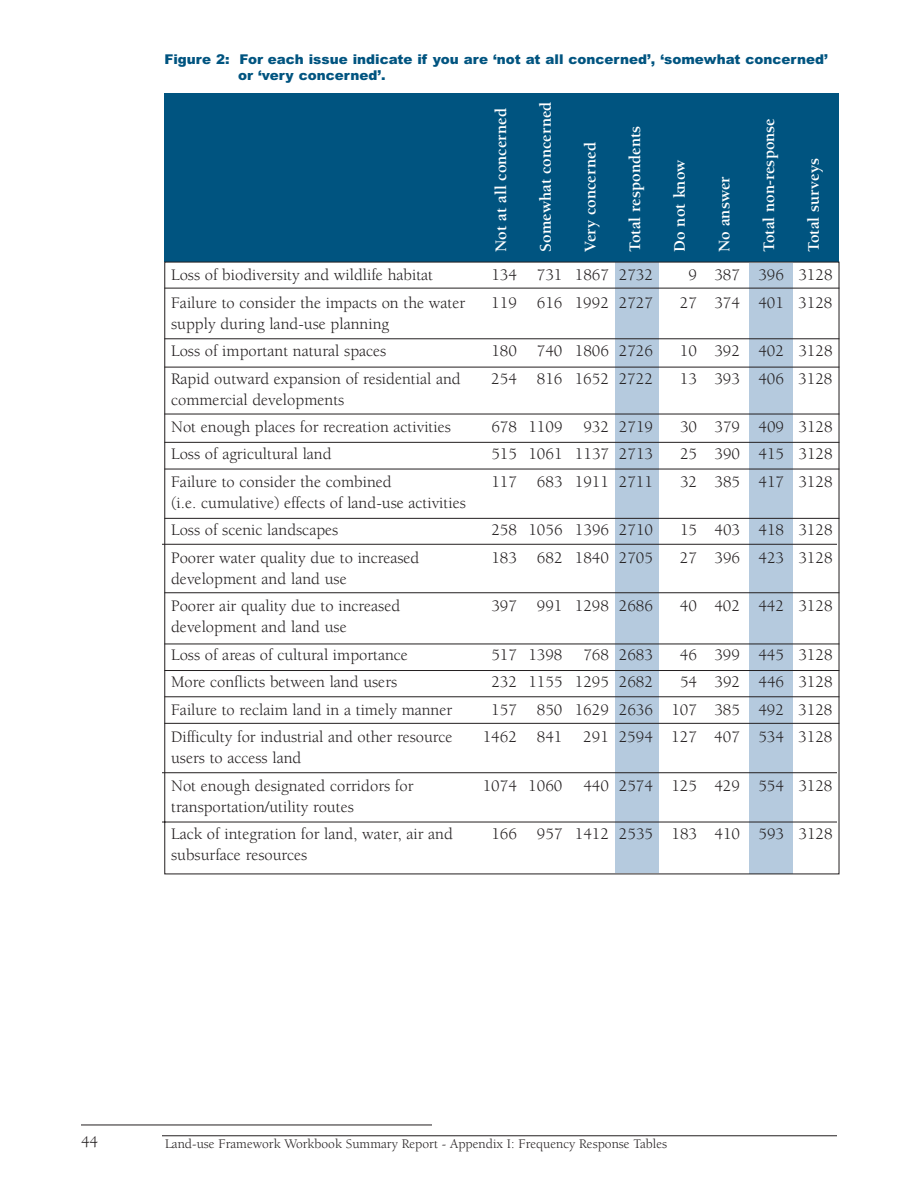
<style>
.page{position:relative;width:918px;height:1188px;background:#fff}
.page>*{position:absolute;margin:0;border:0;box-sizing:border-box;transform-origin:0 0}
.t1{font:16.5px/27.5px "Berkeley";color:#231f20}
.t2{font:700 16.5px "Berkeley";color:#fff}
.t3{font:900 13.5px/16.2px "Arial";color:#005480}
.t4{font:13.5px "Berkeley";color:#231f20}
</style>
<div class="page">
<hr style="left:162px;top:1135px;width:675px;height:1px;background:#231f20">
<hr style="left:81px;top:1125px;width:351px;height:1px;background:#231f20">
<div style="left:164px;top:94px;width:675px;height:168px;background:#005480"></div>
<svg style="left:162px;top:261px;width:678px;height:614px"></svg>
<p class="t3" style="left:238px;top:52px;width:591px;text-indent:-74px">Figure 2: For each issue indicate if you are ‘not at all concerned’, ‘somewhat concerned’ or ‘very concerned’.</p>
<p class="t2" style="left:494px;top:252px;width:145px;rotate:-90deg">Not at all concerned</p>
<p class="t2" style="left:539px;top:252px;width:152px;rotate:-90deg">Somewhat concerned</p>
<p class="t2" style="left:584px;top:252px;width:111px;rotate:-90deg">Very concerned</p>
<p class="t2" style="left:628px;top:252px;width:128px;rotate:-90deg">Total respondents</p>
<p class="t2" style="left:673px;top:252px;width:94px;rotate:-90deg">Do not know</p>
<p class="t2" style="left:718px;top:252px;width:77px;rotate:-90deg">No answer</p>
<p class="t2" style="left:763px;top:252px;width:135px;rotate:-90deg">Total non-response</p>
<p class="t2" style="left:807px;top:252px;width:95px;rotate:-90deg">Total surveys</p>
<p class="t1" style="left:171px;top:263px;width:264px">Loss of biodiversity and wildlife habitat</p>
<p class="t1" style="left:491px;top:263px;width:163px">134 731 1867 2732</p>
<p class="t1" style="left:689px;top:263px;width:146px">9 387 396 3128</p>
<p class="t1" style="left:171px;top:290px;width:296px">Failure to consider the impacts on the water</p>
<p class="t1" style="left:491px;top:290px;width:163px">119 616 1992 2727</p>
<p class="t1" style="left:680px;top:290px;width:154px">27 374 401 3128</p>
<p class="t1" style="left:171px;top:311px;width:220px">supply during land-use planning<br>Loss of important natural spaces</p>
<p class="t1" style="left:491px;top:339px;width:163px">180 740 1806 2726</p>
<p class="t1" style="left:680px;top:339px;width:154px">10 392 402 3128</p>
<p class="t1" style="left:171px;top:366px;width:291px">Rapid outward expansion of residential and</p>
<p class="t1" style="left:491px;top:366px;width:163px">254 816 1652 2722</p>
<p class="t1" style="left:680px;top:366px;width:154px">13 393 406 3128</p>
<p class="t1" style="left:171px;top:387px;width:281px">commercial developments<br>Not enough places for recreation activities</p>
<p class="t1" style="left:491px;top:415px;width:73px">678 1109</p>
<p class="t1" style="left:583px;top:415px;width:71px">932 2719</p>
<p class="t1" style="left:680px;top:415px;width:154px">30 379 409 3128</p>
<p class="t1" style="left:171px;top:442px;width:162px">Loss of agricultural land</p>
<p class="t1" style="left:491px;top:442px;width:163px">515 1061 1137 2713</p>
<p class="t1" style="left:680px;top:442px;width:154px">25 390 415 3128</p>
<p class="t1" style="left:171px;top:470px;width:222px">Failure to consider the combined</p>
<p class="t1" style="left:491px;top:470px;width:163px">117 683 1911 2711</p>
<p class="t1" style="left:680px;top:470px;width:154px">32 385 417 3128</p>
<p class="t1" style="left:171px;top:491px;width:296px">(i.e. cumulative) effects of land-use activities<br>Loss of scenic landscapes</p>
<p class="t1" style="left:491px;top:518px;width:163px">258 1056 1396 2710</p>
<p class="t1" style="left:680px;top:518px;width:154px">15 403 418 3128</p>
<p class="t1" style="left:171px;top:546px;width:250px">Poorer water quality due to increased</p>
<p class="t1" style="left:491px;top:546px;width:163px">183 682 1840 2705</p>
<p class="t1" style="left:680px;top:546px;width:154px">27 396 423 3128</p>
<p class="t1" style="left:171px;top:567px;width:231px">development and land use<br>Poorer air quality due to increased</p>
<p class="t1" style="left:491px;top:594px;width:163px">397 991 1298 2686</p>
<p class="t1" style="left:680px;top:594px;width:154px">40 402 442 3128</p>
<p class="t1" style="left:171px;top:615px;width:238px">development and land use<br>Loss of areas of cultural importance</p>
<p class="t1" style="left:491px;top:643px;width:73px">517 1398</p>
<p class="t1" style="left:583px;top:643px;width:71px">768 2683</p>
<p class="t1" style="left:680px;top:643px;width:154px">46 399 445 3128</p>
<p class="t1" style="left:171px;top:670px;width:228px">More conflicts between land users</p>
<p class="t1" style="left:491px;top:670px;width:163px">232 1155 1295 2682</p>
<p class="t1" style="left:680px;top:670px;width:154px">54 392 446 3128</p>
<p class="t1" style="left:171px;top:697px;width:283px">Failure to reclaim land in a timely manner</p>
<p class="t1" style="left:491px;top:697px;width:343px">157 850 1629 2636 107 385 492 3128</p>
<p class="t1" style="left:171px;top:725px;width:283px">Difficulty for industrial and other resource</p>
<p class="t1" style="left:483px;top:725px;width:81px">1462 841</p>
<p class="t1" style="left:583px;top:725px;width:251px">291 2594 127 407 534 3128</p>
<p class="t1" style="left:171px;top:746px;width:244px">users to access land<br>Not enough designated corridors for</p>
<p class="t1" style="left:483px;top:773px;width:81px">1074 1060</p>
<p class="t1" style="left:583px;top:773px;width:251px">440 2574 125 429 554 3128</p>
<p class="t1" style="left:171px;top:794px;width:283px">transportation/utility routes<br>Lack of integration for land, water, air and</p>
<p class="t1" style="left:171px;top:843px;width:138px">subsurface resources</p>
<p class="t1" style="left:491px;top:822px;width:343px">166 957 1412 2535 183 410 593 3128</p>
<p class="t1" style="left:81px;top:1130px;width:19px">44</p>
<p class="t4" style="left:165px;top:1139px;width:504px">Land-use Framework Workbook Summary Report - Appendix I: Frequency Response Tables</p>
</div>
